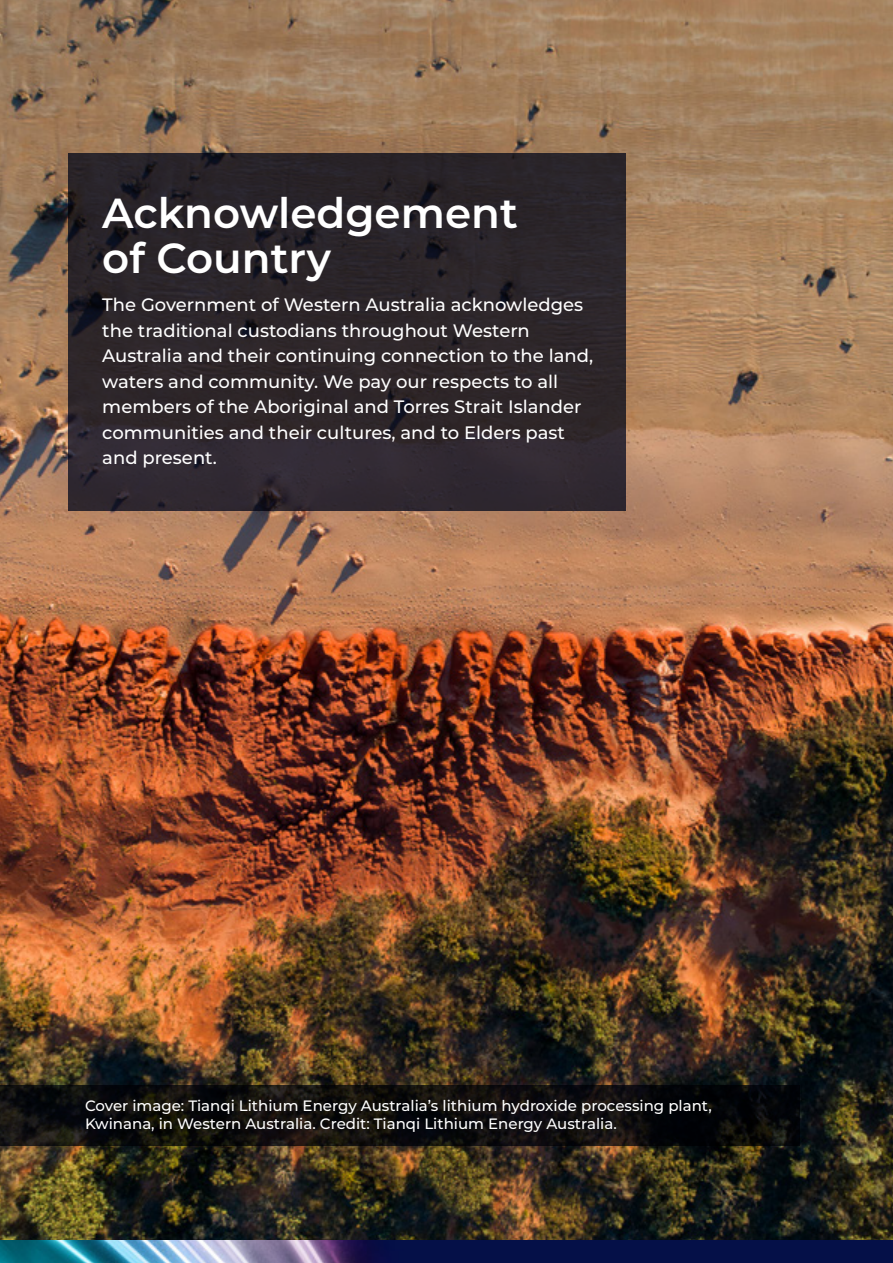
<style>
.page{position:relative;width:893px;height:1263px;background:#fff}
.page>*{position:absolute;margin:0;border:0;box-sizing:border-box;transform-origin:0 0}
.t1{font:600 42px/45px "Montserrat";color:#fff}
.t2{font:500 18px/25.5px "Montserrat";color:#fff}
.t3{font:500 15px/18px "Montserrat";color:#fff}
</style>
<div class="page">
<img style="left:0;top:0;width:893px;height:1241px">
<div style="left:68px;top:153px;width:557px;height:357px;background:linear-gradient(to bottom,#262226,#312930)"></div>
<svg style="left:0;top:1086px;width:799px;height:60px"></svg>
<img style="left:0;top:1241px;width:893px;height:22px">
<h1 class="t1" style="left:102px;top:188px;width:417px">Acknowledgement of Country</h1>
<p class="t2" style="left:102px;top:291px;width:492px">The Government of Western Australia acknowledges the traditional custodians throughout Western Australia and their continuing connection to the land, waters and community. We pay our respects to all members of the Aboriginal and Torres Strait Islander communities and their cultures, and to Elders past and present.</p>
<p class="t3" style="left:85px;top:1096px;width:628px">Cover image: Tianqi Lithium Energy Australia’s lithium hydroxide processing plant,<br>Kwinana, in Western Australia. Credit: Tianqi Lithium Energy Australia.</p>
</div>
